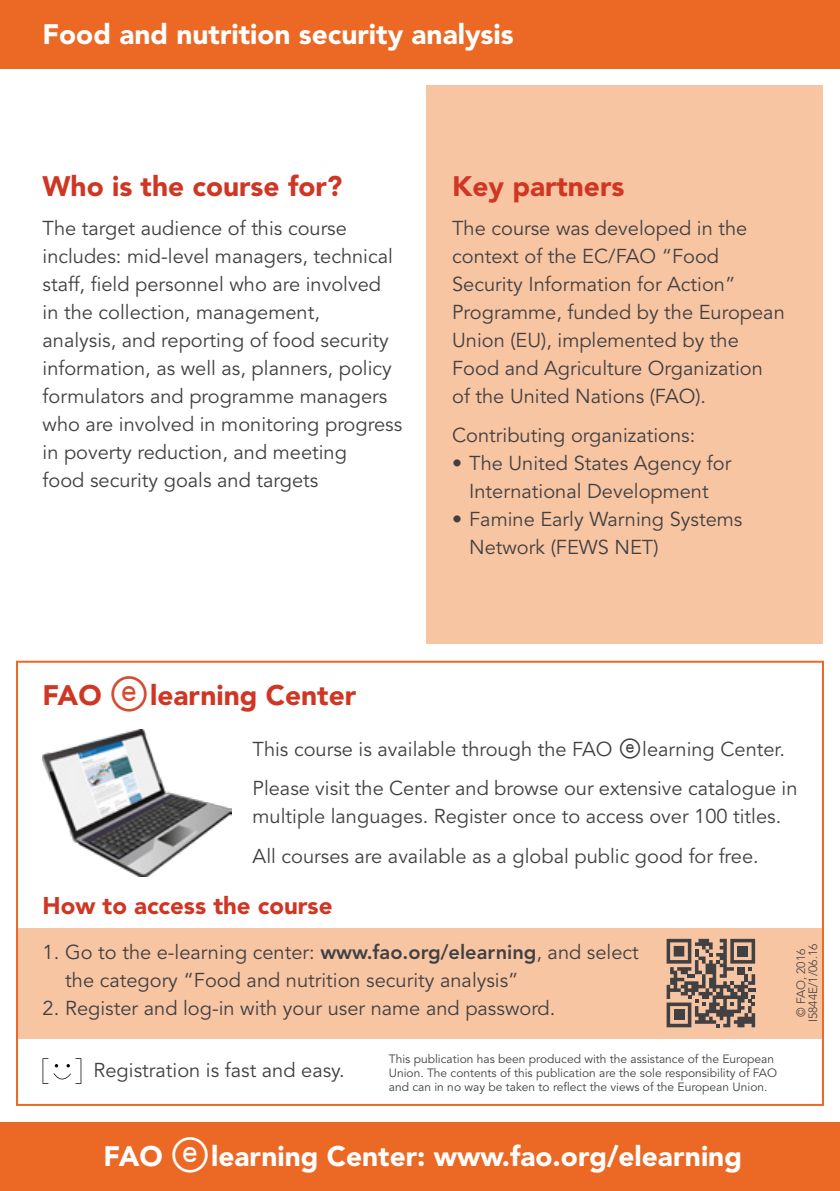
<style>
.page{position:relative;width:840px;height:1191px;background:#fff}
.page>*{position:absolute;margin:0;border:0;box-sizing:border-box;transform-origin:0 0}
.t1{font:900 28px "Avenir LT Std";color:#fff}
.t2{font:900 28px "Avenir LT Std";color:#cf3623}
.t3{font:900 24px "Avenir LT Std";color:#cf3623}
.t4{font:20px/28px "Avenir LT Std";color:#414042}
.t5{font:12px/14.4px "Avenir LT Std";color:#414042}
.t6{font:300 12px/12px "Avenir LT Std";color:#414042;text-align:center}
.s1{font-family:"Arial Unicode MS";font-weight:400;font-size:42px;color:#d34c30}
.s2{font-family:"Arial Unicode MS";font-size:24px}
.s3{font-weight:800}
.s4{font-family:"Arial Unicode MS";font-weight:400;font-size:42px}
</style>
<div class="page">
<div style="left:0;top:1123px;width:839px;height:68px;background:#eb6924"></div>
<div style="left:16px;top:927px;width:806px;height:111px;background:#f8c5a3"></div>
<div style="left:426px;top:85px;width:396px;height:558px;background:#f8c5a3"></div>
<svg style="left:54px;top:1058px;width:27px;height:25px"></svg>
<svg style="left:43px;top:1058px;width:5px;height:25px"></svg>
<div style="left:16px;top:660px;width:807px;height:446px;border:2px solid #eb6924"></div>
<img style="left:43px;top:729px;width:188px;height:147px">
<svg style="left:666px;top:938px;width:88px;height:89px"></svg>
<div style="left:0;top:0;width:839px;height:68px;background:#eb6924"></div>
<h1 class="t1" style="left:43px;top:17px;width:472px">Food and nutrition security analysis</h1>
<h1 class="t2" style="left:43px;top:169px;width:301px">Who is the course for?</h1>
<p class="t4" style="left:43px;top:215px;width:361px">The target audience of this course includes: mid-level managers, technical staff, field personnel who are involved<br>in the collection, management,<br>analysis, and reporting of food security information, as well as, planners, policy formulators and programme managers who are involved in monitoring progress in poverty reduction, and meeting<br>food security goals and targets</p>
<h1 class="t2" style="left:452px;top:169px;width:174px">Key partners</h1>
<p class="t4" style="left:452px;top:215px;width:334px">The course was developed in the context of the EC/FAO “Food<br>Security Information for Action”<br>Programme, funded by the European<br>Union (EU), implemented by the<br>Food and Agriculture Organization of the United Nations (FAO).</p>
<p class="t4" style="left:452px;top:422px;width:244px">Contributing organizations:</p>
<p class="t4" style="left:452px;top:450px;width:280px;text-align:center">• The United States Agency for<br>International Development</p>
<p class="t4" style="left:469px;top:506px;width:274px;text-indent:-17px">• Famine Early Warning Systems<br>Network (FEWS NET)</p>
<h1 class="t2" style="left:43px;top:678px;width:315px">FAO <span class="s1">ⓔ</span>learning Center</h1>
<p class="t4" style="left:252px;top:730px;width:546px;line-height:39.4px">This course is available through the FAO <span class="s2">ⓔ</span>learning Center.<br>Please visit the Center and browse our extensive catalogue in</p>
<p class="t4" style="left:252px;top:797px;width:530px;line-height:39.4px">multiple languages. Register once to access over 100 titles.<br>All courses are available as a global public good for free.</p>
<p class="t3" style="left:43px;top:890px;width:291px">How to access the course</p>
<p class="t4" style="left:65px;top:938px;width:574px;text-indent:-23px">1. Go to the e-learning center: <span class="s3">www.fao.org/elearning</span>, and select the category “Food and nutrition security analysis”</p>
<p class="t4" style="left:43px;top:994px;width:514px">2. Register and log-in with your user name and password.</p>
<p class="t6" style="left:794px;top:1022px;width:80px;rotate:-90deg">© FAO, 2016<br>I5844E/1/06.16</p>
<p class="t4" style="left:94px;top:1056px;width:252px">Registration is fast and easy.</p>
<p class="t5" style="left:388px;top:1051px;width:390px">This publication has been produced with the assistance of the European<br>Union. The contents of this publication are the sole responsibility of FAO and can in no way be taken to reflect the views of the European Union.</p>
<h1 class="t1" style="left:104px;top:1139px;width:639px">FAO <span class="s4">ⓔ</span>learning Center: www.fao.org/elearning</h1>
</div>
